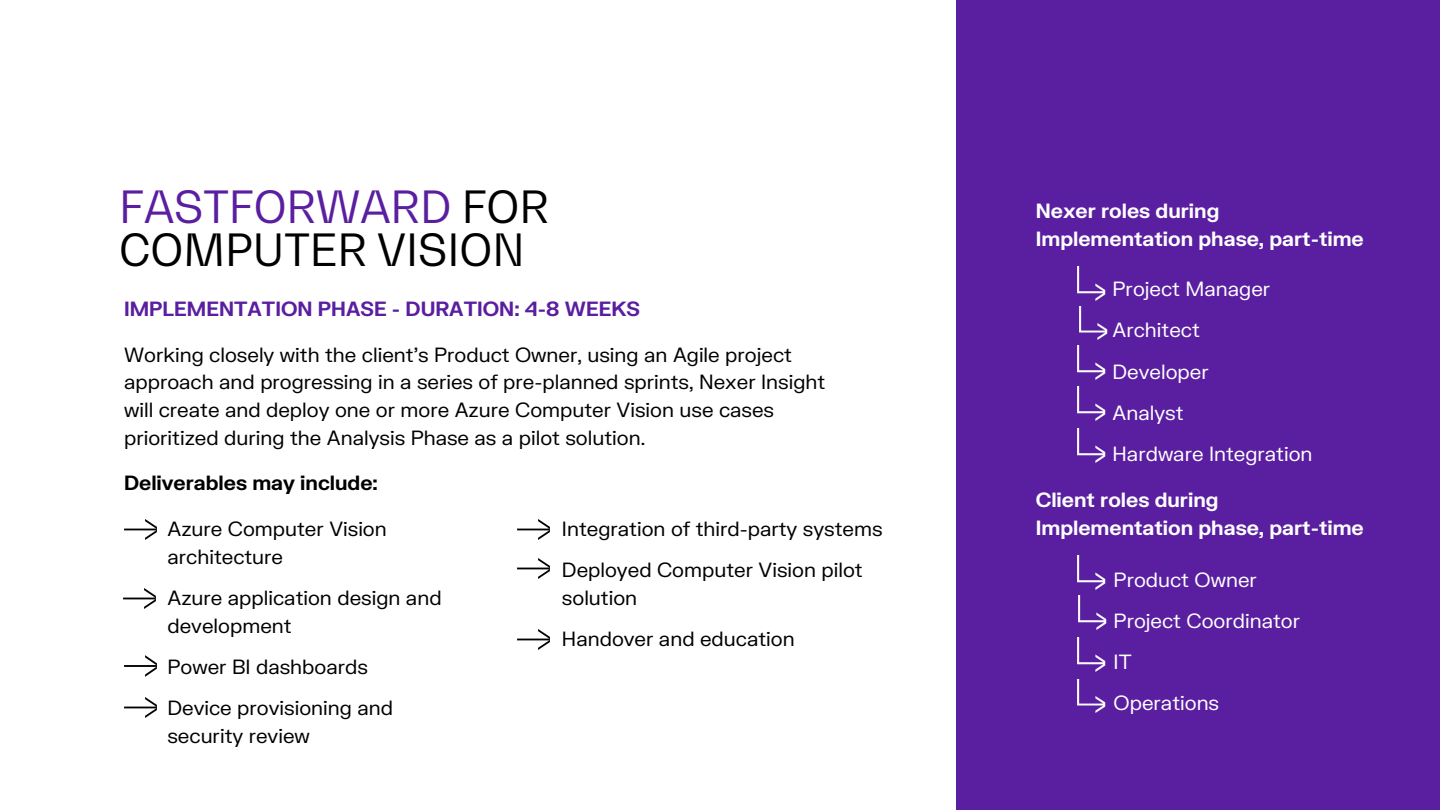
<style>
.page{position:relative;width:1440px;height:810px;background:#fff}
.page>*{position:absolute;margin:0;border:0;box-sizing:border-box;transform-origin:0 0}
.t1{font:44px/43.5px "Bw Gradual";color:#000}
.t2{font:20px/27.8px "FK Grotesk";color:#000}
.t3{font:20px/41.2px "FK Grotesk";color:#fff}
.t4{font:700 20px/27.8px "FK Grotesk";color:#fff}
.t5{font:700 20px "FK Grotesk";color:#5a1ea0}
.t6{font:700 20px "FK Grotesk";color:#000}
.s1{color:#5a1ea0}
</style>
<div class="page">
<div style="left:956px;top:0;width:484px;height:810px;background:#5a1ea0"></div>
<img style="left:1078px;top:555px;width:28px;height:34px">
<img style="left:1079px;top:596px;width:28px;height:34px">
<img style="left:1078px;top:637px;width:28px;height:34px">
<img style="left:1078px;top:679px;width:28px;height:34px">
<img style="left:518px;top:519px;width:32px;height:21px">
<img style="left:518px;top:558px;width:32px;height:21px">
<img style="left:518px;top:629px;width:32px;height:21px">
<img style="left:124px;top:519px;width:32px;height:21px">
<img style="left:124px;top:655px;width:32px;height:22px">
<img style="left:123px;top:588px;width:32px;height:21px">
<img style="left:124px;top:697px;width:32px;height:21px">
<img style="left:1078px;top:267px;width:28px;height:33px">
<img style="left:1080px;top:306px;width:28px;height:34px">
<img style="left:1078px;top:346px;width:28px;height:33px">
<img style="left:1078px;top:387px;width:28px;height:34px">
<img style="left:1078px;top:429px;width:28px;height:34px">
<h1 class="t1" style="left:119px;top:185px;width:431px"><span class="s1">FASTFORWARD</span> FOR<br>COMPUTER VISION</h1>
<p class="t5" style="left:124px;top:297px;width:517px">IMPLEMENTATION PHASE - DURATION: 4-8 WEEKS</p>
<p class="t2" style="left:124px;top:341px;width:703px">Working closely with the client's Product Owner, using an Agile project approach and progressing in a series of pre-planned sprints, Nexer Insight will create and deploy one or more Azure Computer Vision use cases prioritized during the Analysis Phase as a pilot solution.</p>
<p class="t6" style="left:124px;top:471px;width:255px">Deliverables may include:</p>
<p class="t2" style="left:167px;top:515px;width:221px">Azure Computer Vision architecture</p>
<p class="t2" style="left:167px;top:584px;width:276px">Azure application design and development</p>
<p class="t2" style="left:167px;top:647px;width:227px;line-height:41.2px">Power BI dashboards<br>Device provisioning and</p>
<p class="t2" style="left:167px;top:722px;width:144px">security review</p>
<p class="t2" style="left:562px;top:509px;width:322px;line-height:41.2px">Integration of third-party systems<br>Deployed Computer Vision pilot</p>
<p class="t2" style="left:562px;top:578px;width:234px;line-height:41.2px">solution<br>Handover and education</p>
<p class="t4" style="left:1036px;top:198px;width:330px">Nexer roles during<br>Implementation phase, part-time</p>
<p class="t3" style="left:1113px;top:269px;width:202px">Project Manager<br>Architect<br>Developer<br>Analyst<br>Hardware Integration</p>
<p class="t4" style="left:1036px;top:487px;width:330px">Client roles during<br>Implementation phase, part-time</p>
<p class="t3" style="left:1114px;top:560px;width:188px">Product Owner<br>Project Coordinator<br>IT<br>Operations</p>
</div>
